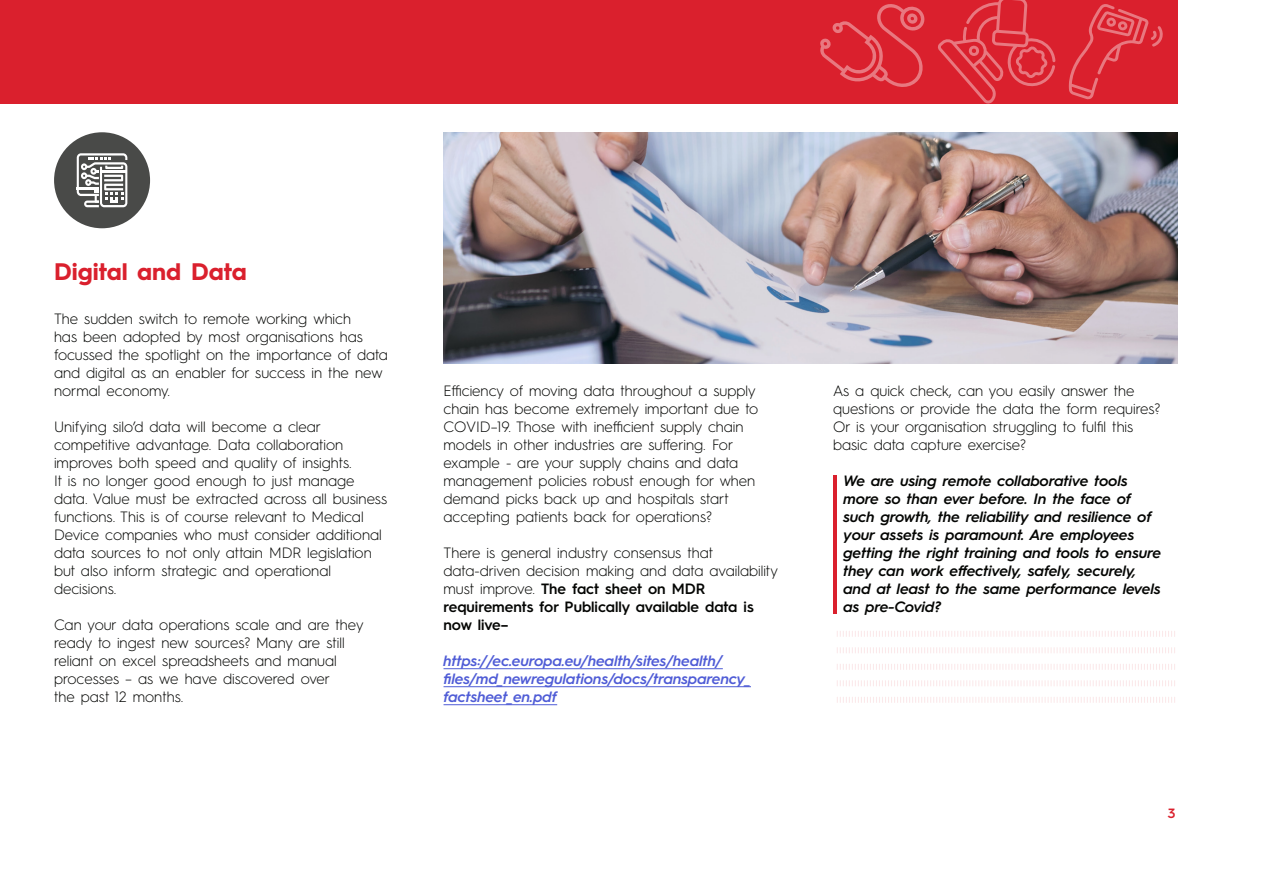
<style>
.page{position:relative;width:1263px;height:893px;background:#fff}
.page>*{position:absolute;margin:0;border:0;box-sizing:border-box;transform-origin:0 0}
.t1{font:700 24px "Hurme Geometric Sans 3";color:#da202d}
.t2{font:300 15px/18px "Hurme Geometric Sans 3";color:#040503}
.t3{font:italic 600 15px/18px "Hurme Geometric Sans 3";color:#040503}
.t4{font:italic 600 15px/18px "Hurme Geometric Sans 3";color:#4f5cd6}
.t5{font:600 13.5px "Hurme Geometric Sans 3";color:#da202d}
.s1{font-weight:600}
</style>
<div class="page">
<hr style="left:443px;top:668px;width:280px;height:1px;background:#4f5cd6">
<hr style="left:443px;top:686px;width:308px;height:1px;background:#4f5cd6">
<hr style="left:443px;top:704px;width:114px;height:1px;background:#4f5cd6">
<div style="left:54px;top:132px;width:96px;height:96px;background:#494a48;border-radius:50%"></div>
<svg style="left:77px;top:153px;width:50px;height:54px"></svg>
<hr style="left:833px;top:475px;width:3px;height:138px;background:#da202d">
<img style="left:443px;top:133px;width:734px;height:230px">
<svg style="left:837px;top:680px;width:338px;height:6px"></svg>
<svg style="left:837px;top:664px;width:338px;height:6px"></svg>
<svg style="left:837px;top:647px;width:338px;height:6px"></svg>
<svg style="left:837px;top:631px;width:338px;height:6px"></svg>
<svg style="left:837px;top:697px;width:338px;height:6px"></svg>
<div style="left:0;top:0;width:1178px;height:103px;background:#da202d"></div>
<svg style="left:820px;top:4px;width:105px;height:83px"></svg>
<svg style="left:937px;top:0;width:118px;height:104px"></svg>
<svg style="left:1069px;top:4px;width:94px;height:95px"></svg>
<p class="t1" style="left:54px;top:255px;width:194px">Digital and Data</p>
<p class="t2" style="left:54px;top:309px;width:335px">The sudden switch to remote working which<br>has been adopted by most organisations has focussed the spotlight on the importance of data and digital as an enabler for success in the new normal economy.</p>
<p class="t2" style="left:54px;top:417px;width:299px">Unifying silo’d data will become a clear competitive advantage. Data collaboration improves both speed and quality of insights.</p>
<p class="t2" style="left:54px;top:471px;width:335px">It is no longer good enough to just manage data. Value must be extracted across all business functions. This is of course relevant to Medical Device companies who must consider additional data sources to not only attain MDR legislation but also inform strategic and operational decisions.</p>
<p class="t2" style="left:54px;top:615px;width:311px">Can your data operations scale and are they ready to ingest new sources? Many are still reliant on excel spreadsheets and manual processes – as we have discovered over</p>
<p class="t2" style="left:54px;top:687px;width:131px">the past 12 months.</p>
<p class="t2" style="left:443px;top:381px;width:316px">Efficiency of moving data throughout a supply chain has become extremely important due to COVID–19. Those with inefficient supply chain models in other industries are suffering. For example - are your supply chains and data management policies robust enough for when demand picks back up and hospitals start accepting patients back for operations?</p>
<p class="t2" style="left:443px;top:543px;width:336px">There is general industry consensus that data-driven decision making and data availability must improve. <span class="s1">The fact sheet on MDR requirements for Publically available data is now live–</span></p>
<p class="t4" style="left:443px;top:651px;width:309px">https://ec.europa.eu/health/sites/health/ files/md_newregulations/docs/transparency_ factsheet_en.pdf</p>
<p class="t2" style="left:833px;top:381px;width:329px">As a quick check, can you easily answer the questions or provide the data the form requires?<br>Or is your organisation struggling to fulfil this basic data capture exercise?</p>
<p class="t3" style="left:843px;top:471px;width:319px">We are using remote collaborative tools more so than ever before. In the face of such growth, the reliability and resilience of your assets is paramount. Are employees getting the right training and tools to ensure they can work effectively, safely, securely, and at least to the same performance levels as pre-Covid?</p>
<p class="t5" style="left:1168px;top:804px;width:9px">3</p>
</div>
